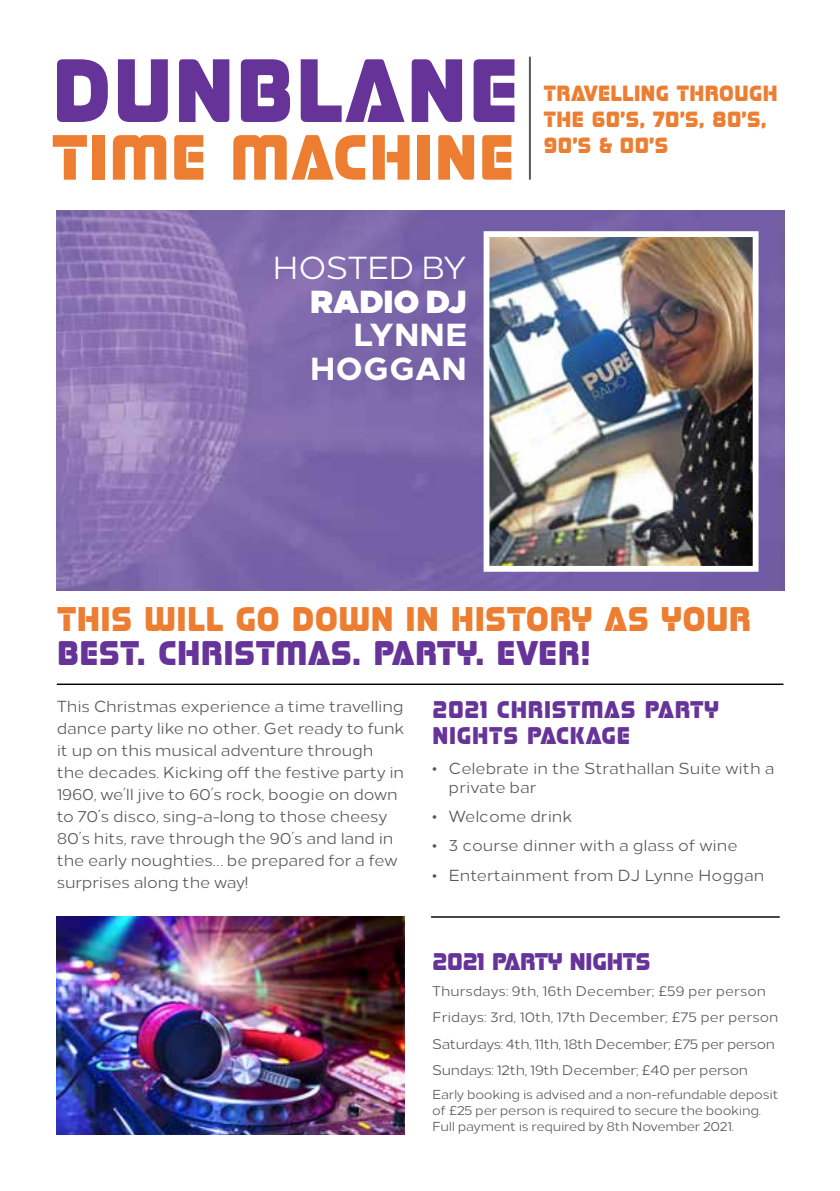
<style>
.page{position:relative;width:840px;height:1191px;background:#fff}
.page>*{position:absolute;margin:0;border:0;box-sizing:border-box;transform-origin:0 0}
.t1{font:89.6px "Stormfaze";color:#639}
.t2{font:63.6px "Stormfaze";color:#ed7d30}
.t3{font:34px "Stormfaze";letter-spacing:-.01em;color:#ed7d30}
.t4{font:34px "Stormfaze";letter-spacing:-.01em;color:#639}
.t5{font:800 31.8px/33.8px "Loew";color:#fff;text-align:right}
.t6{font:31.8px "Loew";letter-spacing:-.03em;color:#fff}
.t7{font:900 31.8px "Loew";letter-spacing:-.03em;color:#fff}
.t8{font:24px/26px "Stormfaze";color:#639}
.t9{font:24px "Stormfaze";letter-spacing:-.04em;color:#639}
.t10{font:21.8px/26.2px "Stormfaze";letter-spacing:-.01em;color:#ed7d30}
.t11{font:16px/22px "Loew";letter-spacing:-.01em;color:#575756}
.t12{font:14px/26px "Loew";letter-spacing:-.02em;color:#575756}
.t13{font:13px/16px "Loew";letter-spacing:-.02em;color:#575756}
</style>
<div class="page">
<img style="left:57px;top:211px;width:727px;height:380px">
<hr style="left:57px;top:683px;width:726px;height:2px;background:#000">
<hr style="left:431px;top:916px;width:348px;height:1px;background:#000">
<hr style="left:528px;top:57px;width:2px;height:123px;background:#575756">
<img style="left:57px;top:916px;width:347px;height:218px">
<img style="left:490px;top:238px;width:261px;height:327px">
<div style="left:483px;top:231px;width:275px;height:341px;border:6px solid #fff"></div>
<h1 class="t1" style="left:51px;top:39px;width:470px">DUNBLANE</h1>
<h2 class="t2" style="left:51px;top:121px;width:465px">TIME MACHINE</h2>
<h3 class="t10" style="left:543px;top:81px;width:236px">TRAVELLING THROUGH<br>THE 60’S, 70’S, 80’S,<br>90’S &amp; 00’S</h3>
<h3 class="t6" style="left:272px;top:243px;width:196px">HOSTED BY</h3>
<h3 class="t7" style="left:310px;top:274px;width:159px">RADIO DJ</h3>
<h3 class="t5" style="left:309px;top:315px;width:159px">LYNNE<br>HOGGAN</h3>
<h3 class="t3" style="left:57px;top:599px;width:696px">THIS WILL GO DOWN IN HISTORY AS YOUR</h3>
<h3 class="t4" style="left:57px;top:633px;width:535px">BEST. CHRISTMAS. PARTY. EVER!</h3>
<p class="t11" style="left:57px;top:694px;width:349px">This Christmas experience a time travelling dance party like no other. Get ready to funk it up on this musical adventure through the decades. Kicking off the festive party in 1960, we’ll jive to 60’s rock, boogie on down to 70’s disco, sing-a-long to those cheesy 80’s hits, rave through the 90’s and land in the early noughties… be prepared for a few surprises along the way!</p>
<h3 class="t8" style="left:432px;top:697px;width:288px">2021 CHRISTMAS PARTY<br>NIGHTS PACKAGE</h3>
<p class="t11" style="left:448px;top:757px;width:327px;line-height:19.2px;text-indent:-16px">• Celebrate in the Strathallan Suite with a private bar</p>
<p class="t11" style="left:432px;top:804px;width:141px">• Welcome drink</p>
<p class="t11" style="left:432px;top:833px;width:307px">• 3 course dinner with a glass of wine</p>
<p class="t11" style="left:432px;top:862px;width:333px">• Entertainment from DJ Lynne Hoggan</p>
<h3 class="t9" style="left:432px;top:948px;width:220px">2021 PARTY NIGHTS</h3>
<p class="t12" style="left:432px;top:977px;width:347px">Thursdays: 9th, 16th December; £59 per person Fridays: 3rd, 10th, 17th December; £75 per person Saturdays: 4th, 11th, 18th December; £75 per person Sundays: 12th, 19th December; £40 per person</p>
<p class="t13" style="left:432px;top:1085px;width:347px">Early booking is advised and a non-refundable deposit of £25 per person is required to secure the booking.<br>Full payment is required by 8th November 2021.</p>
</div>
